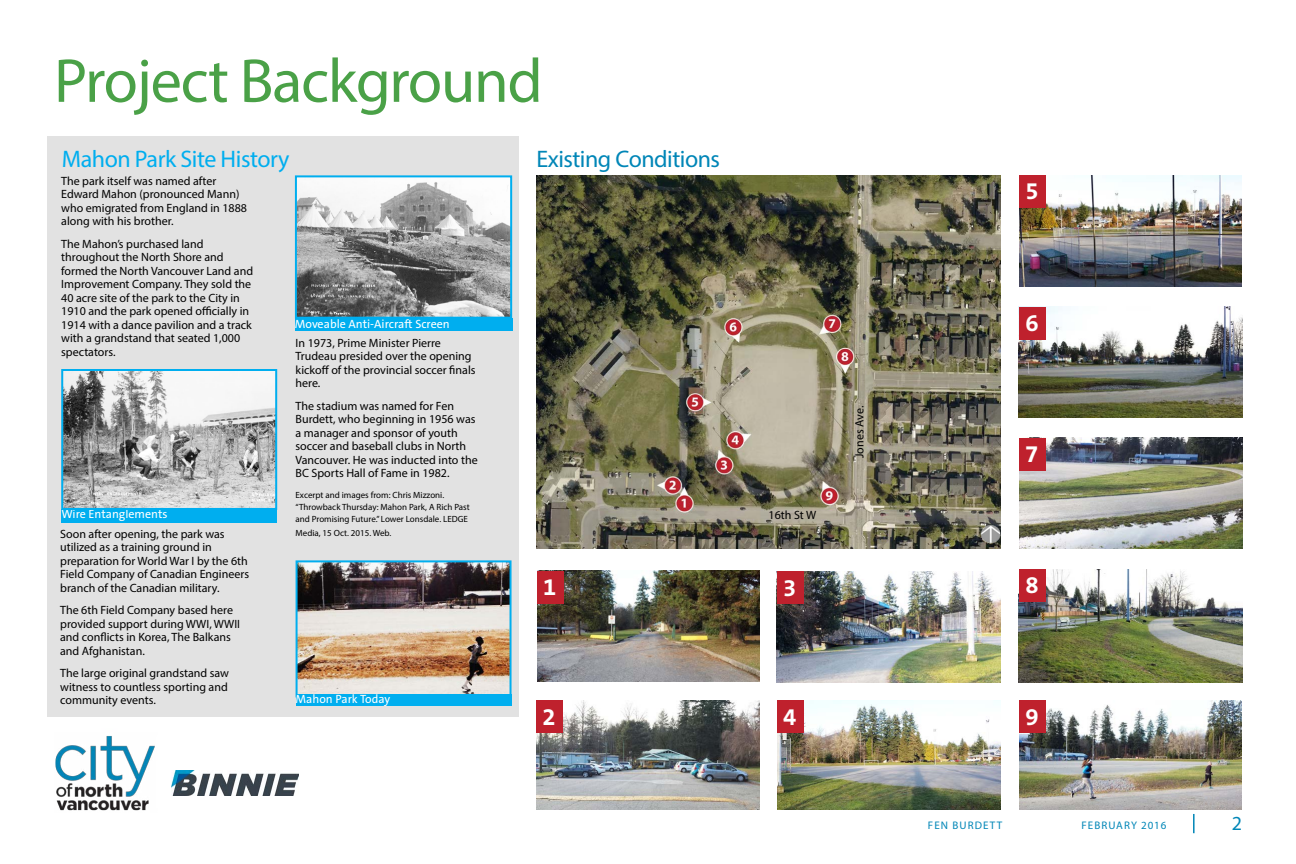
<style>
.page{position:relative;width:1296px;height:864px;background:#fff}
.page>*{position:absolute;margin:0;border:0;box-sizing:border-box;transform-origin:0 0}
.t1{font:62.5px "Myriad Pro";letter-spacing:-.02em;color:#4aa147}
.t2{font:24px "Myriad Pro";letter-spacing:-.02em;color:#00aeef}
.t3{font:24px "Myriad Pro";letter-spacing:-.02em;color:#0086b7}
.t4{font:700 24px "The Sans B W7";color:#fff}
.t5{font:20px "Myriad Pro";color:#0086b7}
.t6{font:12px/13.5px "Myriad Pro";color:#000}
.t7{font:12px "The Sans B W5 Plain";color:#fff}
.t8{font:11px "Myriad Pro";letter-spacing:.1em;color:#0086b7}
.t9{font:9px/12px "Myriad Pro";color:#000}
</style>
<div class="page">
<svg style="left:1193px;top:814px;width:2px;height:19px"></svg>
<img style="left:55px;top:736px;width:100px;height:75px">
<div style="left:47px;top:137px;width:471px;height:580px;background:#e2e2e2"></div>
<img style="left:1019px;top:701px;width:223px;height:109px">
<img style="left:171px;top:770px;width:128px;height:26px">
<img style="left:537px;top:175px;width:464px;height:374px">
<div style="left:61px;top:509px;width:216px;height:14px;background:#00aeef"></div>
<img style="left:64px;top:372px;width:210px;height:135px">
<div style="left:61px;top:369px;width:216px;height:141px;border:2px solid #00aeef"></div>
<img style="left:299px;top:563px;width:210px;height:131px">
<div style="left:296px;top:560px;width:216px;height:137px;border:2px solid #00aeef"></div>
<img style="left:777px;top:572px;width:224px;height:110px">
<img style="left:777px;top:701px;width:224px;height:109px">
<img style="left:1019px;top:175px;width:223px;height:111px">
<img style="left:1019px;top:569px;width:223px;height:113px">
<img style="left:1019px;top:438px;width:223px;height:111px">
<img style="left:537px;top:571px;width:223px;height:111px">
<img style="left:536px;top:701px;width:224px;height:109px">
<img style="left:1019px;top:307px;width:224px;height:111px">
<div style="left:537px;top:571px;width:27px;height:33px;background:#bf212d"></div>
<div style="left:536px;top:701px;width:27px;height:32px;background:#bf212d"></div>
<div style="left:777px;top:572px;width:26px;height:32px;background:#bf212d"></div>
<div style="left:777px;top:701px;width:27px;height:32px;background:#bf212d"></div>
<div style="left:1019px;top:175px;width:27px;height:33px;background:#bf212d"></div>
<div style="left:1019px;top:307px;width:27px;height:32px;background:#bf212d"></div>
<div style="left:1019px;top:438px;width:27px;height:33px;background:#bf212d"></div>
<div style="left:1019px;top:569px;width:27px;height:33px;background:#bf212d"></div>
<div style="left:1019px;top:701px;width:27px;height:32px;background:#bf212d"></div>
<img style="left:298px;top:178px;width:211px;height:138px">
<div style="left:295px;top:175px;width:217px;height:144px;border:2px solid #00aeef"></div>
<div style="left:295px;top:319px;width:217px;height:12px;background:#00aeef"></div>
<div style="left:296px;top:695px;width:216px;height:11px;background:#00aeef"></div>
<img style="left:972px;top:523px;width:29px;height:26px">
<h1 class="t1" style="left:54px;top:42px;width:490px">Project Background</h1>
<h2 class="t2" style="left:62px;top:144px;width:229px">Mahon Park Site History</h2>
<h2 class="t3" style="left:536px;top:144px;width:185px">Existing Conditions</h2>
<p class="t6" style="left:61px;top:174px;width:187px">The park itself was named after<br>Edward Mahon (pronounced Mann) who emigrated from England in 1888 along with his brother.</p>
<p class="t6" style="left:61px;top:237px;width:193px">The Mahon’s purchased land throughout the North Shore and formed the North Vancouver Land and<br>Improvement Company. They sold the<br>40 acre site of the park to the City in<br>1910 and the park opened officially in<br>1914 with a dance pavilion and a track with a grandstand that seated 1,000 spectators.</p>
<p class="t7" style="left:61px;top:506px;width:108px">Wire Entanglements</p>
<p class="t6" style="left:60px;top:527px;width:190px">Soon after opening, the park was utilized as a training ground in preparation for World War I by the 6th Field Company of Canadian Engineers branch of the Canadian military.</p>
<p class="t6" style="left:60px;top:603px;width:181px">The 6th Field Company based here provided support during WWI, WWII and conflicts in Korea, The Balkans and Afghanistan.</p>
<p class="t6" style="left:60px;top:666px;width:170px;text-align:justify">The large original grandstand saw witness to countless sporting and community events.</p>
<p class="t7" style="left:295px;top:316px;width:156px">Moveable Anti-Aircraft Screen</p>
<p class="t6" style="left:296px;top:336px;width:182px">In 1973, Prime Minister Pierre<br>Trudeau presided over the opening kickoff of the provincial soccer finals here.</p>
<p class="t6" style="left:296px;top:399px;width:184px">The stadium was named for Fen<br>Burdett, who beginning in 1956 was a manager and sponsor of youth soccer and baseball clubs in North<br>Vancouver. He was inducted into the<br>BC Sports Hall of Fame in 1982.</p>
<p class="t9" style="left:296px;top:489px;width:176px">Excerpt and images from: Chris Mizzoni. “Throwback Thursday: Mahon Park, A Rich Past and Promising Future.” Lower Lonsdale. LEDGE</p>
<p class="t9" style="left:296px;top:527px;width:97px">Media, 15 Oct. 2015. Web.</p>
<p class="t7" style="left:296px;top:692px;width:96px">Mahon Park Today</p>
<h2 class="t4" style="left:543px;top:571px;width:15px">1</h2>
<h2 class="t4" style="left:543px;top:701px;width:15px">2</h2>
<p class="t6" style="left:769px;top:508px;width:49px">16th St W</p>
<h2 class="t4" style="left:783px;top:572px;width:15px">3</h2>
<p class="t6" style="left:853px;top:458px;width:54px;rotate:-90deg">Jones Ave.</p>
<h2 class="t4" style="left:783px;top:701px;width:15px">4</h2>
<h2 class="t4" style="left:1026px;top:176px;width:15px">5</h2>
<h2 class="t4" style="left:1025px;top:307px;width:15px">6</h2>
<h2 class="t4" style="left:1025px;top:439px;width:15px">7</h2>
<h2 class="t4" style="left:1025px;top:570px;width:15px">8</h2>
<h2 class="t4" style="left:1026px;top:701px;width:15px">9</h2>
<p class="t8" style="left:928px;top:819px;width:76px">FEN BURDETT</p>
<p class="t8" style="left:1081px;top:819px;width:86px">FEBRUARY 2016</p>
<h3 class="t5" style="left:1232px;top:811px;width:12px">2</h3>
</div>
